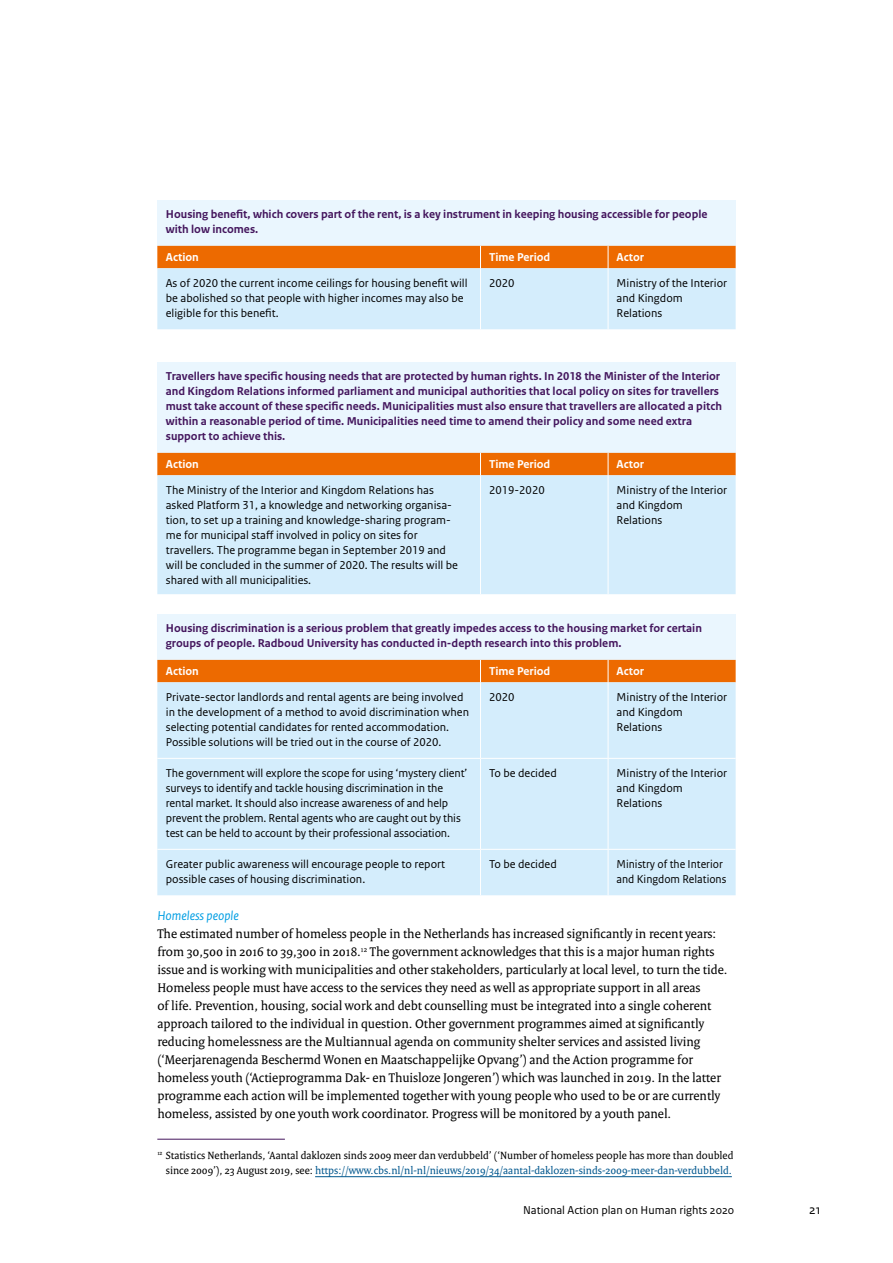
<style>
.page{position:relative;width:893px;height:1263px;background:#fff}
.page>*{position:absolute;margin:0;border:0;box-sizing:border-box;transform-origin:0 0}
._10_RO_Broodtekst_Se{font:13.5px/18px "Rijksoverheid Serif";color:#000}
._06_RO_Subalineakop{font:italic 13.5px "Rijksoverheid Sans Text";color:#009ee3}
.t1{font:13.5px "Rijksoverheid Sans Text";color:#000}
.Tabel_Broodtekst{font:12px/15px "Rijksoverheid Sans Text";color:#000}
.Tabel_intro{font:700 12px/15px "Rijksoverheid Sans Text";color:#44165d}
.Tabel_Kop{font:700 12px "Rijksoverheid Sans Text";color:#fff}
.Tabel_Broodtekst-2{font:12px/15px "Rijksoverheid Sans Text";color:#000;scale:.96 1}
._14_RO_Voetnoot{font:11.25px/15px "Rijksoverheid Serif";color:#000;text-align:right}
.s1{color:#00578e}
</style>
<div class="page">
<div style="left:157px;top:200px;width:579px;height:46px;background:#eaf6fe"></div>
<svg style="left:157px;top:246px;width:579px;height:83px;background:#dacab9"></svg>
<hr style="left:480px;top:268px;width:1px;height:61px;background:#fff">
<hr style="left:608px;top:268px;width:1px;height:61px;background:#fff">
<div style="left:157px;top:362px;width:579px;height:91px;background:#eaf6fe"></div>
<div style="left:157px;top:475px;width:579px;height:119px;background:#d4edfc"></div>
<div style="left:157px;top:453px;width:579px;height:22px;background:#ed6a00"></div>
<hr style="left:480px;top:475px;width:1px;height:119px;background:#fff">
<hr style="left:608px;top:475px;width:1px;height:119px;background:#fff">
<div style="left:157px;top:614px;width:579px;height:46px;background:#eaf6fe"></div>
<div style="left:157px;top:682px;width:579px;height:213px;background:#d4edfc"></div>
<div style="left:157px;top:660px;width:579px;height:22px;background:#ed6a00"></div>
<hr style="left:480px;top:682px;width:1px;height:76px;background:#fff">
<hr style="left:608px;top:682px;width:1px;height:76px;background:#fff">
<hr style="left:480px;top:759px;width:1px;height:90px;background:#fff">
<hr style="left:608px;top:759px;width:1px;height:90px;background:#fff">
<hr style="left:480px;top:850px;width:1px;height:45px;background:#fff">
<hr style="left:608px;top:850px;width:1px;height:45px;background:#fff">
<hr style="left:157px;top:758px;width:323px;height:1px;background:#fff">
<hr style="left:480px;top:758px;width:128px;height:1px;background:#fff">
<hr style="left:608px;top:758px;width:128px;height:1px;background:#fff">
<hr style="left:157px;top:849px;width:323px;height:1px;background:#fff">
<hr style="left:480px;top:849px;width:128px;height:1px;background:#fff">
<hr style="left:608px;top:849px;width:128px;height:1px;background:#fff">
<hr style="left:157px;top:1139px;width:128px;height:1px;background:#44165d">
<hr style="left:315px;top:1176px;width:417px;height:1px;background:#00578e">
<p class="Tabel_intro" style="left:166px;top:207px;width:543px">Housing benefit, which covers part of the rent, is a key instrument in keeping housing accessible for people with low incomes.</p>
<p class="Tabel_Kop" style="left:166px;top:250px;width:35px">Action</p>
<p class="Tabel_Kop" style="left:489px;top:250px;width:63px">Time Period</p>
<p class="Tabel_Kop" style="left:617px;top:250px;width:29px">Actor</p>
<p class="Tabel_Broodtekst" style="left:166px;top:275px;width:303px">As of 2020 the current income ceilings for housing benefit will be abolished so that people with higher incomes may also be eligible for this benefit.</p>
<p class="Tabel_Broodtekst" style="left:489px;top:275px;width:27px">2020</p>
<p class="Tabel_Broodtekst" style="left:617px;top:275px;width:112px">Ministry of the Interior and Kingdom<br>Relations</p>
<p class="Tabel_intro" style="left:166px;top:369px;width:558px">Travellers have specific housing needs that are protected by human rights. In 2018 the Minister of the Interior and Kingdom Relations informed parliament and municipal authorities that local policy on sites for travellers must take account of these specific needs. Municipalities must also ensure that travellers are allocated a pitch within a reasonable period of time. Municipalities need time to amend their policy and some need extra support to achieve this.</p>
<p class="Tabel_Kop" style="left:166px;top:457px;width:35px">Action</p>
<p class="Tabel_Kop" style="left:489px;top:457px;width:63px">Time Period</p>
<p class="Tabel_Kop" style="left:617px;top:457px;width:29px">Actor</p>
<p class="Tabel_Broodtekst" style="left:166px;top:482px;width:294px">The Ministry of the Interior and Kingdom Relations has asked Platform 31, a knowledge and networking organisa&shy;tion, to set up a training and knowledge-sharing program&shy;me for municipal staff involved in policy on sites for travellers. The programme began in September 2019 and will be concluded in the summer of 2020. The results will be shared with all municipalities.</p>
<p class="Tabel_Broodtekst" style="left:489px;top:482px;width:57px">2019-2020</p>
<p class="Tabel_Broodtekst" style="left:617px;top:482px;width:112px">Ministry of the Interior and Kingdom<br>Relations</p>
<p class="Tabel_intro" style="left:166px;top:621px;width:538px">Housing discrimination is a serious problem that greatly impedes access to the housing market for certain groups of people. Radboud University has conducted in-depth research into this problem.</p>
<p class="Tabel_Kop" style="left:166px;top:664px;width:35px">Action</p>
<p class="Tabel_Kop" style="left:489px;top:664px;width:63px">Time Period</p>
<p class="Tabel_Kop" style="left:617px;top:664px;width:29px">Actor</p>
<p class="Tabel_Broodtekst" style="left:166px;top:689px;width:305px">Private-sector landlords and rental agents are being involved in the development of a method to avoid discrimination when selecting potential candidates for rented accommodation.<br>Possible solutions will be tried out in the course of 2020.</p>
<p class="Tabel_Broodtekst" style="left:489px;top:689px;width:27px">2020</p>
<p class="Tabel_Broodtekst" style="left:617px;top:689px;width:112px">Ministry of the Interior and Kingdom<br>Relations</p>
<p class="Tabel_Broodtekst" style="left:166px;top:765px;width:303px">The government will explore the scope for using ‘mystery client’ surveys to identify and tackle housing discrimination in the rental market. It should also increase awareness of and help prevent the problem. Rental agents who are caught out by this test can be held to account by their professional association.</p>
<p class="Tabel_Broodtekst" style="left:489px;top:765px;width:69px">To be decided</p>
<p class="Tabel_Broodtekst" style="left:617px;top:765px;width:112px">Ministry of the Interior and Kingdom<br>Relations</p>
<p class="Tabel_Broodtekst" style="left:166px;top:856px;width:281px">Greater public awareness will encourage people to report possible cases of housing discrimination.</p>
<p class="Tabel_Broodtekst" style="left:489px;top:856px;width:69px">To be decided</p>
<p class="Tabel_Broodtekst-2" style="left:617px;top:856px;width:116px">Ministry of the Interior and Kingdom Relations</p>
<p class="_06_RO_Subalineakop" style="left:157px;top:908px;width:83px">Homeless people</p>
<p class="_10_RO_Broodtekst_Se" style="left:157px;top:924px;width:572px">The estimated number of homeless people in the Netherlands has increased significantly in recent years: from 30,500 in 2016 to 39,300 in 2018.<sup>12</sup> The government acknowledges that this is a major human rights issue and is working with municipalities and other stakeholders, particularly at local level, to turn the tide.<br>Homeless people must have access to the services they need as well as appropriate support in all areas<br>of life. Prevention, housing, social work and debt counselling must be integrated into a single coherent approach tailored to the individual in question. Other government programmes aimed at significantly reducing homelessness are the Multiannual agenda on community shelter services and assisted living (‘Meerjarenagenda Beschermd Wonen en Maatschappelijke Opvang’) and the Action programme for homeless youth (‘Actieprogramma Dak- en Thuisloze Jongeren’) which was launched in 2019. In the latter programme each action will be implemented together with young people who used to be or are currently homeless, assisted by one youth work coordinator. Progress will be monitored by a youth panel.</p>
<p class="_14_RO_Voetnoot" style="left:157px;top:1147px;width:578px"><sup>12</sup> Statistics Netherlands, ‘Aantal daklozen sinds 2009 meer dan verdubbeld’ (‘Number of homeless people has more than doubled since 2009’), 23 August 2019, see: <span class="s1">https://www.cbs.nl/nl-nl/nieuws/2019/34/aantal-daklozen-sinds-2009-meer-dan-verdubbeld.</span></p>
<p class="Tabel_Broodtekst" style="left:523px;top:1203px;width:213px">National Action plan on Human rights 2020</p>
<p class="t1" style="left:809px;top:1202px;width:13px">21</p>
</div>
